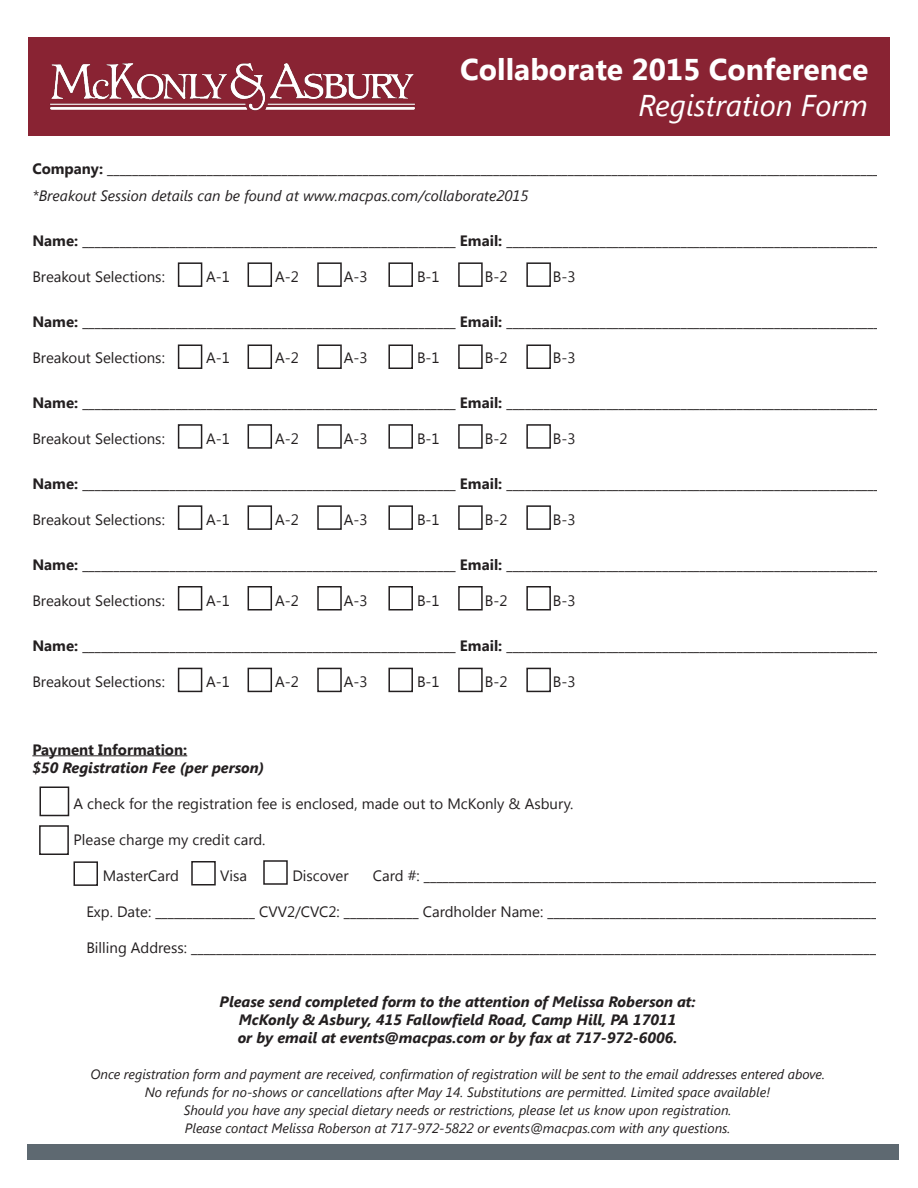
<style>
.page{position:relative;width:918px;height:1188px;background:#fff}
.page>*{position:absolute;margin:0;border:0;box-sizing:border-box;transform-origin:0 0}
.t1{font:700 30px "Segoe UI";color:#fff}
.t2{font:italic 30px "Segoe UI";color:#fff}
.t3{font:15px "Segoe UI";color:#231f20}
.t4{font:italic 700 15px "Segoe UI";color:#231f20}
.t5{font:italic 15px "Segoe UI";color:#231f20}
.t6{font:700 15px "Segoe UI";color:#231f20}
.t7{font:italic 13.5px "Segoe UI";color:#231f20}
.s1{font-weight:700}
</style>
<div class="page">
<div style="left:27px;top:1144px;width:871px;height:16px;background:#5e6971"></div>
<hr style="left:32px;top:755px;width:155px;height:1px;background:#231f20">
<div style="left:28px;top:38px;width:862px;height:98px;background:#892333"></div>
<div style="left:39px;top:787px;width:30px;height:29px;border:2px solid #231f20"></div>
<div style="left:191px;top:861px;width:25px;height:24px;border:2px solid #231f20"></div>
<div style="left:263px;top:860px;width:25px;height:25px;border:2px solid #231f20"></div>
<div style="left:74px;top:861px;width:24px;height:25px;border:2px solid #231f20"></div>
<img style="left:50px;top:63px;width:366px;height:48px">
<div style="left:39px;top:825px;width:30px;height:30px;border:2px solid #231f20"></div>
<div style="left:178px;top:262px;width:24px;height:25px;border:2px solid #231f20"></div>
<div style="left:248px;top:262px;width:24px;height:25px;border:2px solid #231f20"></div>
<div style="left:317px;top:262px;width:25px;height:25px;border:2px solid #231f20"></div>
<div style="left:388px;top:262px;width:25px;height:25px;border:2px solid #231f20"></div>
<div style="left:458px;top:262px;width:25px;height:25px;border:2px solid #231f20"></div>
<div style="left:526px;top:262px;width:25px;height:25px;border:2px solid #231f20"></div>
<div style="left:178px;top:345px;width:24px;height:24px;border:2px solid #231f20"></div>
<div style="left:248px;top:345px;width:24px;height:24px;border:2px solid #231f20"></div>
<div style="left:317px;top:345px;width:25px;height:24px;border:2px solid #231f20"></div>
<div style="left:388px;top:345px;width:25px;height:24px;border:2px solid #231f20"></div>
<div style="left:458px;top:345px;width:25px;height:24px;border:2px solid #231f20"></div>
<div style="left:526px;top:345px;width:25px;height:24px;border:2px solid #231f20"></div>
<div style="left:178px;top:424px;width:24px;height:25px;border:2px solid #231f20"></div>
<div style="left:248px;top:424px;width:24px;height:25px;border:2px solid #231f20"></div>
<div style="left:317px;top:424px;width:25px;height:25px;border:2px solid #231f20"></div>
<div style="left:388px;top:424px;width:25px;height:25px;border:2px solid #231f20"></div>
<div style="left:458px;top:424px;width:25px;height:25px;border:2px solid #231f20"></div>
<div style="left:526px;top:424px;width:25px;height:25px;border:2px solid #231f20"></div>
<div style="left:178px;top:505px;width:24px;height:25px;border:2px solid #231f20"></div>
<div style="left:248px;top:505px;width:24px;height:25px;border:2px solid #231f20"></div>
<div style="left:317px;top:505px;width:25px;height:25px;border:2px solid #231f20"></div>
<div style="left:388px;top:505px;width:25px;height:25px;border:2px solid #231f20"></div>
<div style="left:458px;top:505px;width:25px;height:25px;border:2px solid #231f20"></div>
<div style="left:526px;top:505px;width:25px;height:25px;border:2px solid #231f20"></div>
<div style="left:178px;top:586px;width:24px;height:24px;border:2px solid #231f20"></div>
<div style="left:248px;top:586px;width:24px;height:24px;border:2px solid #231f20"></div>
<div style="left:317px;top:586px;width:25px;height:24px;border:2px solid #231f20"></div>
<div style="left:388px;top:586px;width:25px;height:24px;border:2px solid #231f20"></div>
<div style="left:458px;top:586px;width:25px;height:24px;border:2px solid #231f20"></div>
<div style="left:526px;top:586px;width:25px;height:24px;border:2px solid #231f20"></div>
<div style="left:178px;top:668px;width:24px;height:24px;border:2px solid #231f20"></div>
<div style="left:248px;top:668px;width:24px;height:24px;border:2px solid #231f20"></div>
<div style="left:317px;top:668px;width:25px;height:24px;border:2px solid #231f20"></div>
<div style="left:388px;top:668px;width:25px;height:24px;border:2px solid #231f20"></div>
<div style="left:458px;top:668px;width:25px;height:24px;border:2px solid #231f20"></div>
<div style="left:526px;top:668px;width:25px;height:24px;border:2px solid #231f20"></div>
<p class="t1" style="left:460px;top:48px;width:410px">Collaborate 2015 Conference</p>
<p class="t2" style="left:639px;top:84px;width:231px">Registration Form</p>
<p class="t3" style="left:32px;top:158px;width:848px"><span class="s1">Company:</span> ____________________________________________________________________________________________________________________________</p>
<p class="t5" style="left:32px;top:185px;width:498px">*Breakout Session details can be found at www.macpas.com/collaborate2015</p>
<p class="t3" style="left:32px;top:230px;width:849px"><span class="s1">Name:</span> ____________________________________________________________ <span class="s1">Email:</span> ____________________________________________________________</p>
<p class="t3" style="left:32px;top:266px;width:134px">Breakout Selections:</p>
<p class="t3" style="left:206px;top:266px;width:25px">A-1</p>
<p class="t3" style="left:275px;top:266px;width:25px">A-2</p>
<p class="t3" style="left:344px;top:266px;width:25px">A-3</p>
<p class="t3" style="left:417px;top:266px;width:24px">B-1</p>
<p class="t3" style="left:485px;top:266px;width:24px">B-2</p>
<p class="t3" style="left:553px;top:266px;width:24px">B-3</p>
<p class="t3" style="left:32px;top:311px;width:849px"><span class="s1">Name:</span> ____________________________________________________________ <span class="s1">Email:</span> ____________________________________________________________</p>
<p class="t3" style="left:32px;top:347px;width:134px">Breakout Selections:</p>
<p class="t3" style="left:206px;top:347px;width:25px">A-1</p>
<p class="t3" style="left:275px;top:347px;width:25px">A-2</p>
<p class="t3" style="left:344px;top:347px;width:25px">A-3</p>
<p class="t3" style="left:417px;top:347px;width:24px">B-1</p>
<p class="t3" style="left:485px;top:347px;width:24px">B-2</p>
<p class="t3" style="left:553px;top:347px;width:24px">B-3</p>
<p class="t3" style="left:32px;top:392px;width:849px"><span class="s1">Name:</span> ____________________________________________________________ <span class="s1">Email:</span> ____________________________________________________________</p>
<p class="t3" style="left:32px;top:428px;width:134px">Breakout Selections:</p>
<p class="t3" style="left:206px;top:428px;width:25px">A-1</p>
<p class="t3" style="left:275px;top:428px;width:25px">A-2</p>
<p class="t3" style="left:344px;top:428px;width:25px">A-3</p>
<p class="t3" style="left:417px;top:428px;width:24px">B-1</p>
<p class="t3" style="left:485px;top:428px;width:24px">B-2</p>
<p class="t3" style="left:553px;top:428px;width:24px">B-3</p>
<p class="t3" style="left:32px;top:473px;width:849px"><span class="s1">Name:</span> ____________________________________________________________ <span class="s1">Email:</span> ____________________________________________________________</p>
<p class="t3" style="left:32px;top:509px;width:134px">Breakout Selections:</p>
<p class="t3" style="left:206px;top:509px;width:25px">A-1</p>
<p class="t3" style="left:275px;top:509px;width:25px">A-2</p>
<p class="t3" style="left:344px;top:509px;width:25px">A-3</p>
<p class="t3" style="left:417px;top:509px;width:24px">B-1</p>
<p class="t3" style="left:485px;top:509px;width:24px">B-2</p>
<p class="t3" style="left:553px;top:509px;width:24px">B-3</p>
<p class="t3" style="left:32px;top:554px;width:849px"><span class="s1">Name:</span> ____________________________________________________________ <span class="s1">Email:</span> ____________________________________________________________</p>
<p class="t3" style="left:32px;top:590px;width:134px">Breakout Selections:</p>
<p class="t3" style="left:206px;top:590px;width:25px">A-1</p>
<p class="t3" style="left:275px;top:590px;width:25px">A-2</p>
<p class="t3" style="left:344px;top:590px;width:25px">A-3</p>
<p class="t3" style="left:417px;top:590px;width:24px">B-1</p>
<p class="t3" style="left:485px;top:590px;width:24px">B-2</p>
<p class="t3" style="left:553px;top:590px;width:24px">B-3</p>
<p class="t3" style="left:32px;top:635px;width:849px"><span class="s1">Name:</span> ____________________________________________________________ <span class="s1">Email:</span> ____________________________________________________________</p>
<p class="t3" style="left:32px;top:671px;width:134px">Breakout Selections:</p>
<p class="t3" style="left:206px;top:671px;width:25px">A-1</p>
<p class="t3" style="left:275px;top:671px;width:25px">A-2</p>
<p class="t3" style="left:344px;top:671px;width:25px">A-3</p>
<p class="t3" style="left:417px;top:671px;width:24px">B-1</p>
<p class="t3" style="left:485px;top:671px;width:24px">B-2</p>
<p class="t3" style="left:553px;top:671px;width:24px">B-3</p>
<p class="t6" style="left:32px;top:738px;width:156px">Payment Information:</p>
<p class="t4" style="left:32px;top:756px;width:233px">$50 Registration Fee (per person)</p>
<p class="t3" style="left:73px;top:793px;width:501px">A check for the registration fee is enclosed, made out to McKonly &amp; Asbury.</p>
<p class="t3" style="left:73px;top:829px;width:194px">Please charge my credit card.</p>
<p class="t3" style="left:103px;top:865px;width:78px">MasterCard</p>
<p class="t3" style="left:220px;top:865px;width:28px">Visa</p>
<p class="t3" style="left:292px;top:865px;width:58px">Discover</p>
<p class="t3" style="left:373px;top:865px;width:507px">Card #: _________________________________________________________________________</p>
<p class="t3" style="left:86px;top:901px;width:792px">Exp. Date: ________________ CVV2/CVC2: ____________ Cardholder Name: _____________________________________________________</p>
<p class="t3" style="left:86px;top:937px;width:797px">Billing Address: _______________________________________________________________________________________________________________</p>
<p class="t4" style="left:220px;top:990px;width:478px">Please send completed form to the attention of Melissa Roberson at:</p>
<p class="t4" style="left:239px;top:1008px;width:439px">McKonly &amp; Asbury, 415 Fallowfield Road, Camp Hill, PA 17011</p>
<p class="t4" style="left:238px;top:1026px;width:441px">or by email at events@macpas.com or by fax at 717-972-6006.</p>
<p class="t7" style="left:90px;top:1064px;width:736px">Once registration form and payment are received, confirmation of registration will be sent to the email addresses entered above.</p>
<p class="t7" style="left:145px;top:1082px;width:627px">No refunds for no-shows or cancellations after May 14. Substitutions are permitted. Limited space available!</p>
<p class="t7" style="left:184px;top:1100px;width:549px">Should you have any special dietary needs or restrictions, please let us know upon registration.</p>
<p class="t7" style="left:185px;top:1118px;width:547px">Please contact Melissa Roberson at 717-972-5822 or events@macpas.com with any questions.</p>
</div>
